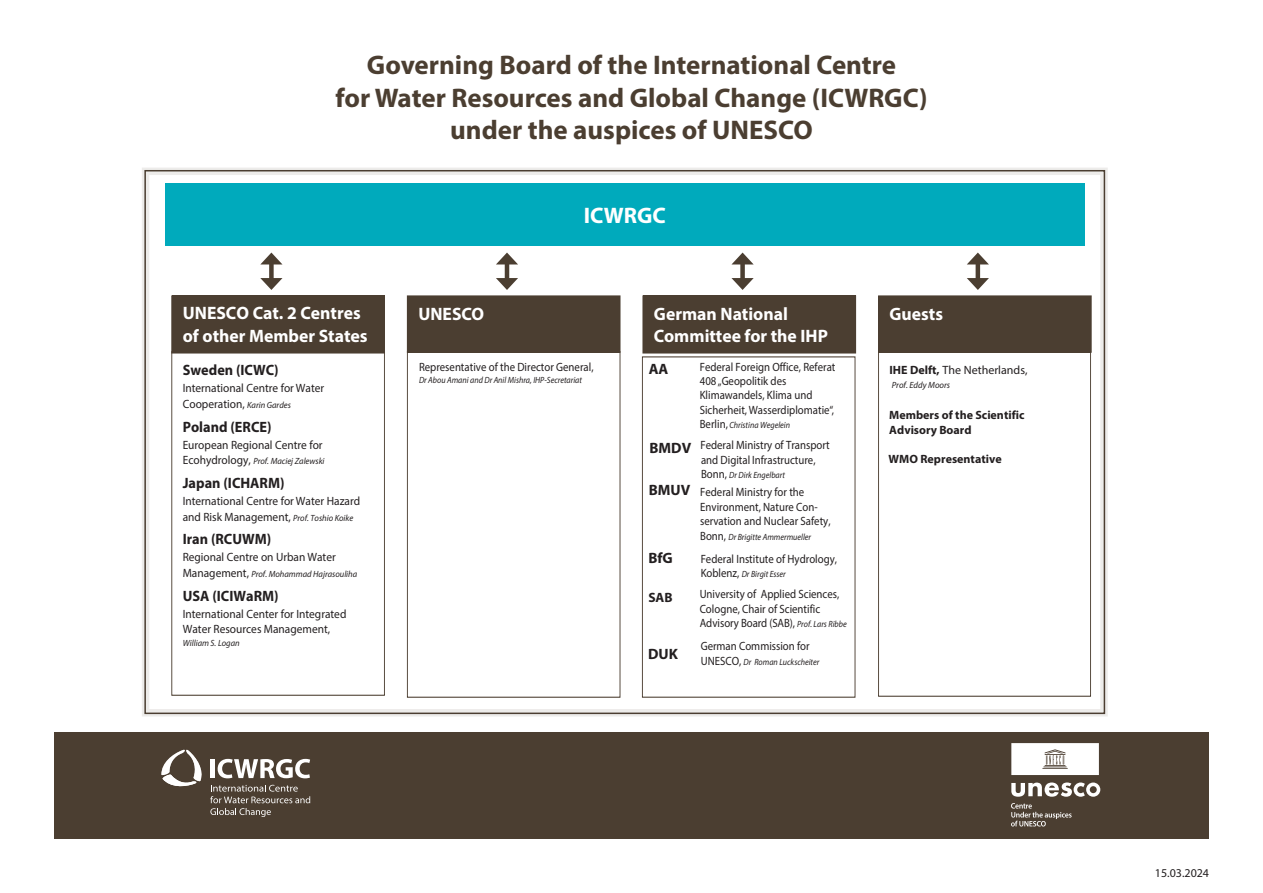
<style>
.page{position:relative;width:1263px;height:893px;background:#fff}
.page>*{position:absolute;margin:0;border:0;box-sizing:border-box;transform-origin:0 0}
.t1{font:700 27px/32.4px "Myriad Pro";color:#4b3e31;text-align:center}
.t2{font:700 22.5px "Myriad Pro";color:#fff}
.t3{font:700 18px/21.6px "Myriad Pro";color:#fff}
.t4{font:700 15px "Myriad Pro";color:#231f20;scale:.95 1}
.t5{font:700 15px "Myriad Pro";color:#231f20}
.t6{font:700 13.5px "Myriad Pro";color:#231f20}
.t7{font:12px/14.2px "Myriad Pro";color:#231f20;scale:.9 1}
.t8{font:12px/15.6px "Myriad Pro";color:#231f20;scale:.95 1}
.t9{font:700 12px/14.4px "Myriad Pro";color:#231f20}
.t10{font:12px "Myriad Pro";color:#231f20}
.t11{font:italic 9px "Myriad Pro";color:#231f20;scale:.9 1}
.t12{font:italic 9px "Myriad Pro";color:#231f20;scale:.95 1}
.t13{font:italic 9px "Myriad Pro";color:#231f20}
.s1{font-style:italic;font-size:9px}
.s2{font-style:normal;font-size:12px}
.s3{font-weight:700;font-size:15px}
.s4{font-weight:700}
</style>
<div class="page">
<div style="left:407px;top:296px;width:213px;height:56px;background:#4b3e31"></div>
<div style="left:172px;top:296px;width:212px;height:57px;background:#4b3e31"></div>
<div style="left:171px;top:296px;width:214px;height:57px;border:1px solid #4b3e31"></div>
<div style="left:171px;top:351px;width:214px;height:345px;border:1px solid #4b3e31"></div>
<div style="left:643px;top:296px;width:212px;height:57px;background:#4b3e31"></div>
<div style="left:407px;top:351px;width:213px;height:347px;border:1px solid #4b3e31"></div>
<div style="left:878px;top:296px;width:213px;height:56px;background:#4b3e31"></div>
<div style="left:878px;top:351px;width:213px;height:346px;border:1px solid #4b3e31"></div>
<div style="left:165px;top:183px;width:919px;height:63px;background:#00aabc"></div>
<div style="left:269px;top:260px;width:5px;height:22px;background:#4b3e31"></div>
<svg style="left:261px;top:253px;width:21px;height:11px"></svg>
<svg style="left:260px;top:278px;width:22px;height:12px"></svg>
<hr style="left:505px;top:260px;width:4px;height:22px;background:#4b3e31">
<svg style="left:496px;top:253px;width:22px;height:11px"></svg>
<svg style="left:496px;top:278px;width:22px;height:12px"></svg>
<div style="left:740px;top:260px;width:5px;height:22px;background:#4b3e31"></div>
<svg style="left:732px;top:253px;width:21px;height:11px"></svg>
<svg style="left:731px;top:278px;width:23px;height:12px"></svg>
<div style="left:975px;top:260px;width:5px;height:22px;background:#4b3e31"></div>
<svg style="left:967px;top:253px;width:22px;height:11px"></svg>
<svg style="left:967px;top:278px;width:22px;height:12px"></svg>
<div style="left:54px;top:733px;width:1155px;height:106px;background:#4b3e31"></div>
<svg style="left:161px;top:749px;width:41px;height:38px"></svg>
<svg style="left:210px;top:784px;width:100px;height:33px"></svg>
<hr style="left:211px;top:759px;width:4px;height:19px;background:#fff">
<svg style="left:218px;top:759px;width:92px;height:19px"></svg>
<svg style="left:1011px;top:743px;width:88px;height:32px;background:#f3f2f1"></svg>
<svg style="left:1011px;top:782px;width:89px;height:15px"></svg>
<svg style="left:1011px;top:803px;width:60px;height:23px"></svg>
<div style="left:642px;top:356px;width:213px;height:342px;border:1px solid #4b3e31"></div>
<h1 class="t1" style="left:336px;top:48px;width:593px">Governing Board of the International Centre<br>for Water Resources and Global Change (ICWRGC) under the auspices of UNESCO</h1>
<h2 class="t2" style="left:584px;top:201px;width:83px">ICWRGC</h2>
<h3 class="t3" style="left:183px;top:301px;width:179px">UNESCO Cat. 2 Centres</h3>
<h3 class="t3" style="left:418px;top:303px;width:67px">UNESCO</h3>
<h3 class="t3" style="left:183px;top:325px;width:186px">of other Member States</h3>
<p class="t4" style="left:183px;top:360px;width:102px">Sweden (ICWC)</p>
<p class="t8" style="left:183px;top:380px;width:151px">International Centre for Water<br>Cooperation, <span class="s1">Karin Gardes</span></p>
<p class="t4" style="left:183px;top:417px;width:95px">Poland (ERCE)</p>
<p class="t8" style="left:183px;top:437px;width:149px">European Regional Centre for</p>
<p class="t12" style="left:183px;top:456px;width:151px"><span class="s2">Ecohydrology,</span> Prof. Maciej Zalewski</p>
<p class="t4" style="left:183px;top:473px;width:109px">Japan (ICHARM)</p>
<p class="t8" style="left:183px;top:493px;width:188px">International Centre for Water Hazard and Risk Management, <span class="s1">Prof. Toshio Koike</span></p>
<p class="t4" style="left:183px;top:530px;width:95px">Iran (RCUWM)</p>
<p class="t8" style="left:183px;top:549px;width:163px">Regional Centre on Urban Water</p>
<p class="t12" style="left:183px;top:568px;width:185px"><span class="s2">Management,</span> Prof. Mohammad Hajrasouliha</p>
<p class="t4" style="left:183px;top:586px;width:102px">USA (ICIWaRM)</p>
<p class="t8" style="left:183px;top:606px;width:174px">International Center for Integrated<br>Water Resources Management,</p>
<p class="t12" style="left:183px;top:638px;width:61px">William S. Logan</p>
<p class="t7" style="left:419px;top:359px;width:195px">Representative of the Director General,</p>
<p class="t11" style="left:419px;top:374px;width:183px">Dr Abou Amani and Dr Anil Mishra, IHP-Secretariat</p>
<h3 class="t3" style="left:654px;top:303px;width:175px">German National<br>Committee for the IHP</h3>
<p class="t7" style="left:700px;top:359px;width:152px">Federal Foreign Office, Referat<br>408 „Geopolitik des<br>Klimawandels, Klima und<br>Sicherheit, Wasserdiplomatie“,</p>
<p class="t11" style="left:700px;top:419px;width:102px"><span class="s2">Berlin,</span> Christina Wegelein</p>
<p class="t7" style="left:701px;top:438px;width:144px;text-indent:-52px"><span class="s3">BMDV</span> Federal Ministry of Transport and Digital Infrastructure,</p>
<p class="t11" style="left:701px;top:469px;width:95px"><span class="s2">Bonn,</span> Dr Dirk Engelbart</p>
<p class="t7" style="left:649px;top:484px;width:174px"><span class="s3">BMUV</span> Federal Ministry for the</p>
<p class="t5" style="left:648px;top:548px;width:26px">BfG</p>
<p class="t6" style="left:648px;top:589px;width:26px">SAB</p>
<p class="t5" style="left:648px;top:644px;width:31px">DUK</p>
<p class="t7" style="left:700px;top:499px;width:146px">Environment, Nature Con&shy;servation and Nuclear Safety,</p>
<p class="t11" style="left:700px;top:531px;width:125px"><span class="s2">Bonn,</span> Dr Brigitte Ammermueller</p>
<p class="t7" style="left:701px;top:551px;width:153px">Federal Institute of Hydrology,</p>
<p class="t11" style="left:701px;top:568px;width:96px"><span class="s2">Koblenz,</span> Dr Birgit Esser</p>
<p class="t7" style="left:700px;top:587px;width:165px">University of Applied Sciences,<br>Cologne, Chair of Scientific<br>Advisory Board (SAB), <span class="s1">Prof. Lars Ribbe</span></p>
<p class="t7" style="left:701px;top:638px;width:123px">German Commission for</p>
<p class="t11" style="left:701px;top:656px;width:133px"><span class="s2">UNESCO,</span> Dr Roman Luckscheiter</p>
<h3 class="t3" style="left:889px;top:303px;width:55px">Guests</h3>
<p class="t10" style="left:889px;top:363px;width:140px"><span class="s4">IHE Delft,</span> The Netherlands,</p>
<p class="t13" style="left:892px;top:380px;width:60px">Prof. Eddy Moors</p>
<p class="t9" style="left:889px;top:408px;width:137px">Members of the Scientific<br>Advisory Board</p>
<p class="t9" style="left:889px;top:451px;width:115px">WMO Representative</p>
<p class="t10" style="left:1155px;top:866px;width:56px">15.03.2024</p>
</div>
